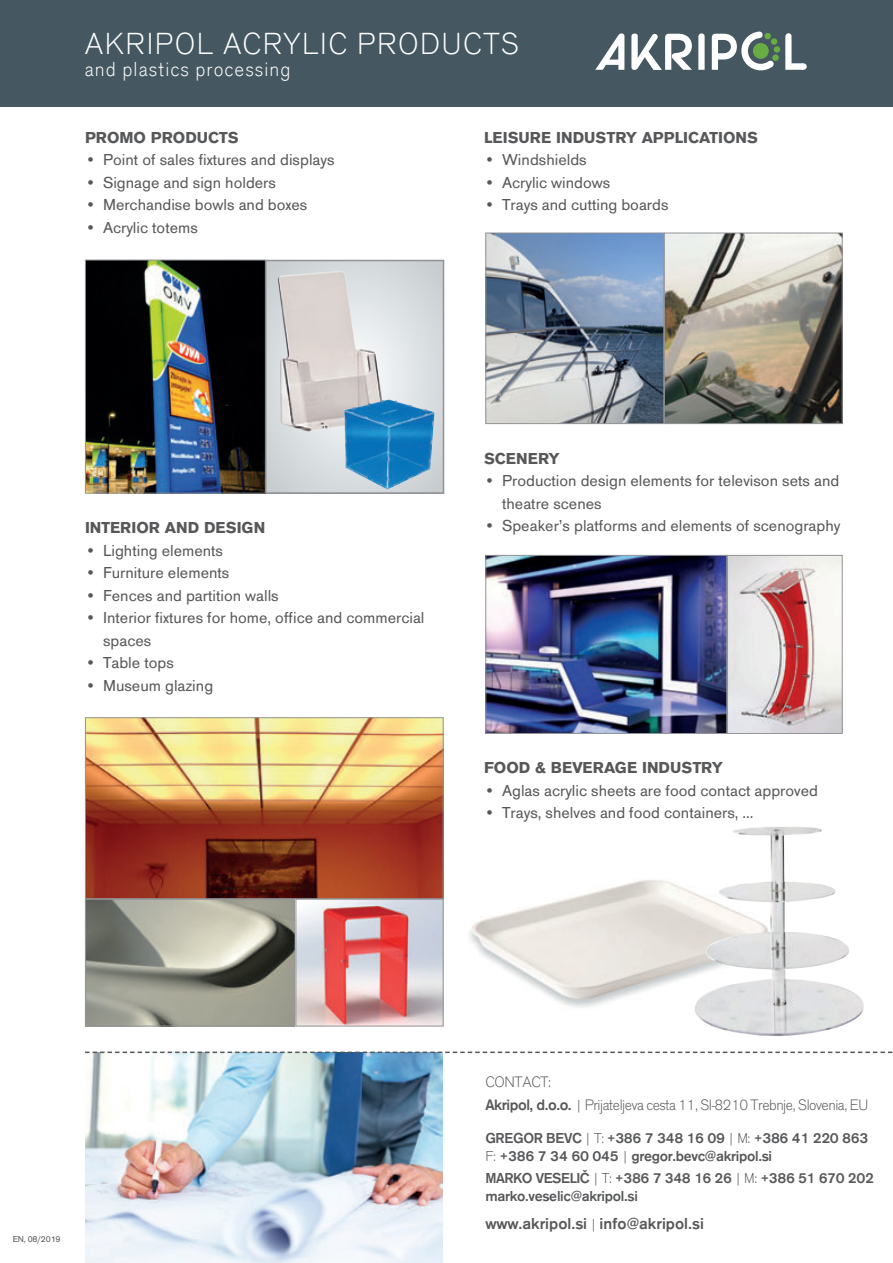
<style>
.page{position:relative;width:893px;height:1263px;background:#fff}
.page>*{position:absolute;margin:0;border:0;box-sizing:border-box;transform-origin:0 0}
.t1{font:31.5px "Accius T Ligh";letter-spacing:.05em;color:#fff}
.t2{font:21px "Accius T Ligh";letter-spacing:.05em;color:#fff}
.t3{font:16.5px/22.5px "Accius TEE";color:#57585a}
.t4{font:700 16.5px "Accius TEE";color:#57585a}
.t5{font:500 16.5px "Accius TEE";color:#57585a}
.t6{font:15.75px "Accius TEE Ligh";letter-spacing:-.03em;color:#57585a}
.t7{font:500 15px/18px "Accius TEE";letter-spacing:-.025em;color:#57585a}
.t8{font:9px "Accius TEE";letter-spacing:-.02em;color:#57585a}
.s1{font-family:"Accius TEE";font-weight:500}
.s2{font-size:15px}
.s3{font-family:"Accius TEE Ligh";font-weight:400}
.s4{font-family:"Accius TEE Ligh";font-weight:400;font-size:15px}
</style>
<div class="page">
<div style="left:0;top:0;width:893px;height:106px;background:#455760"></div>
<svg style="left:595px;top:33px;width:29px;height:37px"></svg>
<svg style="left:698px;top:33px;width:7px;height:37px"></svg>
<svg style="left:631px;top:33px;width:61px;height:37px"></svg>
<svg style="left:712px;top:32px;width:95px;height:38px"></svg>
<img style="left:87px;top:719px;width:354px;height:305px">
<div style="left:85px;top:717px;width:358px;height:182px;border:1px solid #939598"></div>
<div style="left:85px;top:899px;width:211px;height:127px;border:1px solid #939598"></div>
<div style="left:296px;top:899px;width:147px;height:127px;border:1px solid #939598"></div>
<img style="left:487px;top:235px;width:354px;height:187px">
<div style="left:485px;top:233px;width:179px;height:191px;border:1px solid #939598"></div>
<div style="left:664px;top:233px;width:179px;height:191px;border:1px solid #939598"></div>
<img style="left:487px;top:557px;width:354px;height:175px">
<div style="left:485px;top:555px;width:242px;height:179px;border:1px solid #939598"></div>
<div style="left:727px;top:555px;width:116px;height:179px;border:1px solid #939598"></div>
<img style="left:469px;top:880px;width:199px;height:128px">
<img style="left:85px;top:1053px;width:357px;height:210px">
<svg style="left:85px;top:1051px;width:808px;height:2px"></svg>
<svg style="left:265px;top:263px;width:179px;height:231px;background:#cfd4d6"></svg>
<div style="left:266px;top:261px;width:177px;height:232px;border:1px solid #939598"></div>
<img style="left:87px;top:262px;width:177px;height:229px">
<div style="left:85px;top:260px;width:181px;height:233px;border:1px solid #939598"></div>
<img style="left:237px;top:259px;width:183px;height:183px">
<img style="left:333px;top:383px;width:107px;height:108px">
<img style="left:668px;top:827px;width:196px;height:209px">
<p class="t1" style="left:85px;top:26px;width:436px">AKRIPOL ACRYLIC PRODUCTS</p>
<p class="t2" style="left:85px;top:58px;width:207px">and plastics processing</p>
<p class="t4" style="left:85px;top:128px;width:155px">PROMO PRODUCTS</p>
<p class="t3" style="left:85px;top:149px;width:251px">• Point of sales fixtures and displays</p>
<p class="t3" style="left:85px;top:171px;width:193px">• Signage and sign holders</p>
<p class="t3" style="left:85px;top:194px;width:224px">• Merchandise bowls and boxes</p>
<p class="t3" style="left:85px;top:216px;width:114px">• Acrylic totems</p>
<p class="t4" style="left:484px;top:128px;width:275px">LEISURE INDUSTRY APPLICATIONS</p>
<p class="t3" style="left:484px;top:149px;width:104px">• Windshields</p>
<p class="t3" style="left:484px;top:171px;width:128px">• Acrylic windows</p>
<p class="t3" style="left:484px;top:194px;width:186px">• Trays and cutting boards</p>
<p class="t4" style="left:85px;top:519px;width:182px">INTERIOR AND DESIGN</p>
<p class="t3" style="left:85px;top:539px;width:140px">• Lighting elements</p>
<p class="t3" style="left:85px;top:562px;width:146px">• Furniture elements</p>
<p class="t3" style="left:85px;top:584px;width:195px">• Fences and partition walls</p>
<p class="t3" style="left:103px;top:607px;width:323px;text-indent:-18px">• Interior fixtures for home, office and commercial spaces</p>
<p class="t3" style="left:85px;top:652px;width:90px">• Table tops</p>
<p class="t3" style="left:85px;top:674px;width:130px">• Museum glazing</p>
<p class="t4" style="left:484px;top:449px;width:77px">SCENERY</p>
<p class="t3" style="left:502px;top:470px;width:339px;text-indent:-18px">• Production design elements for televison sets and theatre scenes</p>
<p class="t3" style="left:484px;top:515px;width:358px">• Speaker’s platforms and elements of scenography</p>
<p class="t4" style="left:484px;top:759px;width:240px">FOOD &amp; BEVERAGE INDUSTRY</p>
<p class="t3" style="left:484px;top:779px;width:335px">• Aglas acrylic sheets are food contact approved</p>
<p class="t3" style="left:484px;top:802px;width:271px">• Trays, shelves and food containers, ...</p>
<p class="t8" style="left:13px;top:1234px;width:49px">EN, 08/2019</p>
<p class="t6" style="left:485px;top:1073px;width:67px">CONTACT:</p>
<p class="t6" style="left:485px;top:1096px;width:384px"><span class="s1">Akripol, d.o.o.</span> <span class="s2">|</span> Prijateljeva cesta 11, SI-8210 Trebnje, Slovenia, EU</p>
<p class="t7" style="left:485px;top:1129px;width:385px">GREGOR BEVC <span class="s3">| T:</span> +386 7 348 16 09 <span class="s3">| M:</span> +386 41 220 863<br><span class="s3">F:</span> +386 7 34 60 045 <span class="s3">|</span> gregor.bevc@akripol.si</p>
<p class="t7" style="left:485px;top:1169px;width:390px">MARKO VESELIČ <span class="s3">| T:</span> +386 7 348 16 26 <span class="s3">| M:</span> +386 51 670 202 marko.veselic@akripol.si</p>
<p class="t5" style="left:485px;top:1214px;width:220px">www.akripol.si <span class="s4">|</span> info@akripol.si</p>
</div>
